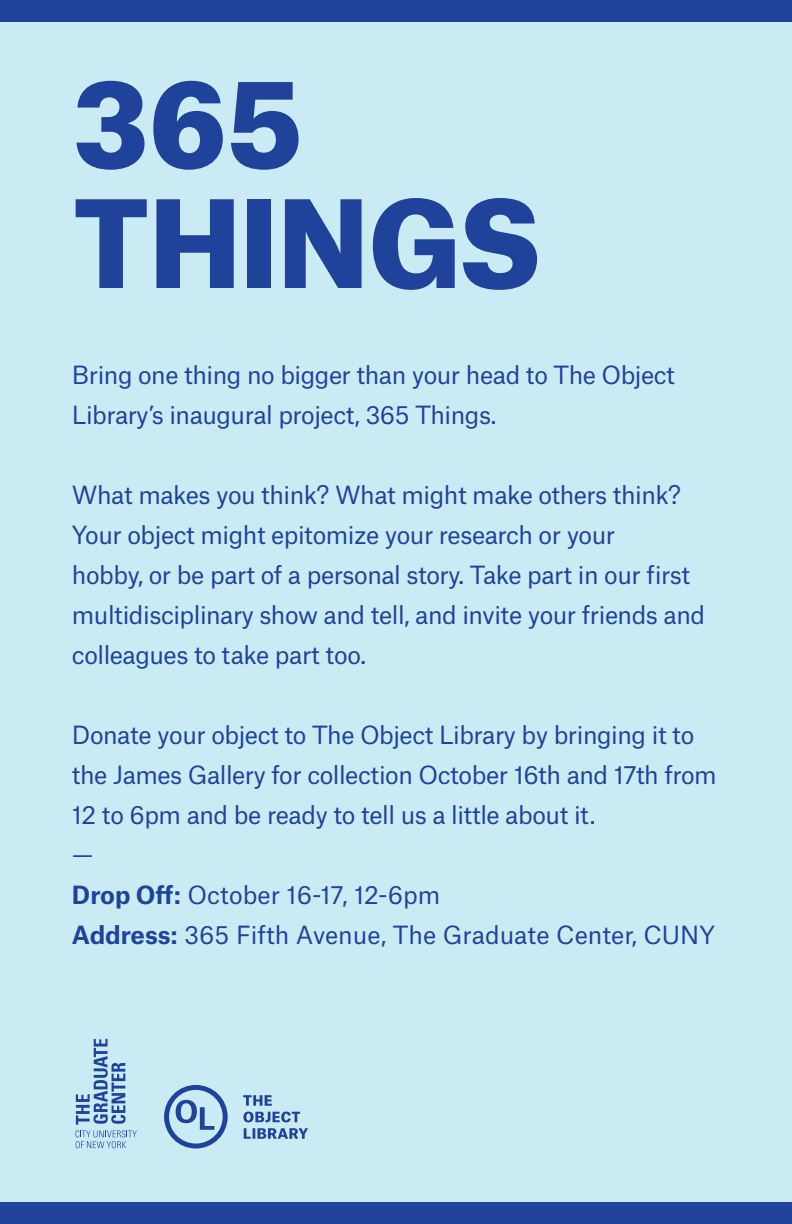
<style>
.page{position:relative;width:792px;height:1224px;background:#cbebf4}
.page>*{position:absolute;margin:0;border:0;box-sizing:border-box;transform-origin:0 0}
.t1{font:900 116px "Atlas Grotesk";letter-spacing:-.005em;color:#1f439b}
.t2{font:24px/40px "Atlas Grotesk";letter-spacing:-.02em;color:#1f439b}
.t3{font:24px "Atlas Grotesk";color:#1f439b}
.s1{font-weight:700}
</style>
<div class="page">
<div style="left:0;top:0;width:792px;height:22px;background:#1f439b"></div>
<div style="left:0;top:1202px;width:792px;height:22px;background:#1f439b"></div>
<svg style="left:76px;top:1039px;width:61px;height:109px"></svg>
<div style="left:164px;top:1085px;width:64px;height:64px;border:5px solid #1f439b;border-radius:50%"></div>
<svg style="left:176px;top:1100px;width:38px;height:30px"></svg>
<svg style="left:244px;top:1128px;width:64px;height:11px"></svg>
<svg style="left:243px;top:1112px;width:57px;height:10px"></svg>
<svg style="left:243px;top:1095px;width:29px;height:11px"></svg>
<p class="t1" style="left:72px;top:28px;width:232px">365</p>
<p class="t1" style="left:72px;top:148px;width:469px">THINGS</p>
<p class="t2" style="left:72px;top:352px;width:605px">Bring one thing no bigger than your head to The Object<br>Library’s inaugural project, 365 Things.</p>
<p class="t2" style="left:72px;top:472px;width:635px">What makes you think? What might make others think?<br>Your object might epitomize your research or your<br>hobby, or be part of a personal story. Take part in our first multidisciplinary show and tell, and invite your friends and colleagues to take part too.</p>
<p class="t2" style="left:72px;top:712px;width:646px">Donate your object to The Object Library by bringing it to the James Gallery for collection October 16th and 17th from<br>12 to 6pm and be ready to tell us a little about it.</p>
<p class="t2" style="left:72px;top:832px;width:23px">—</p>
<p class="t3" style="left:72px;top:876px;width:370px"><span class="s1">Drop Off:</span> October 16-17, 12-6pm</p>
<p class="t3" style="left:72px;top:916px;width:645px"><span class="s1">Address:</span> 365 Fifth Avenue, The Graduate Center, CUNY</p>
</div>
